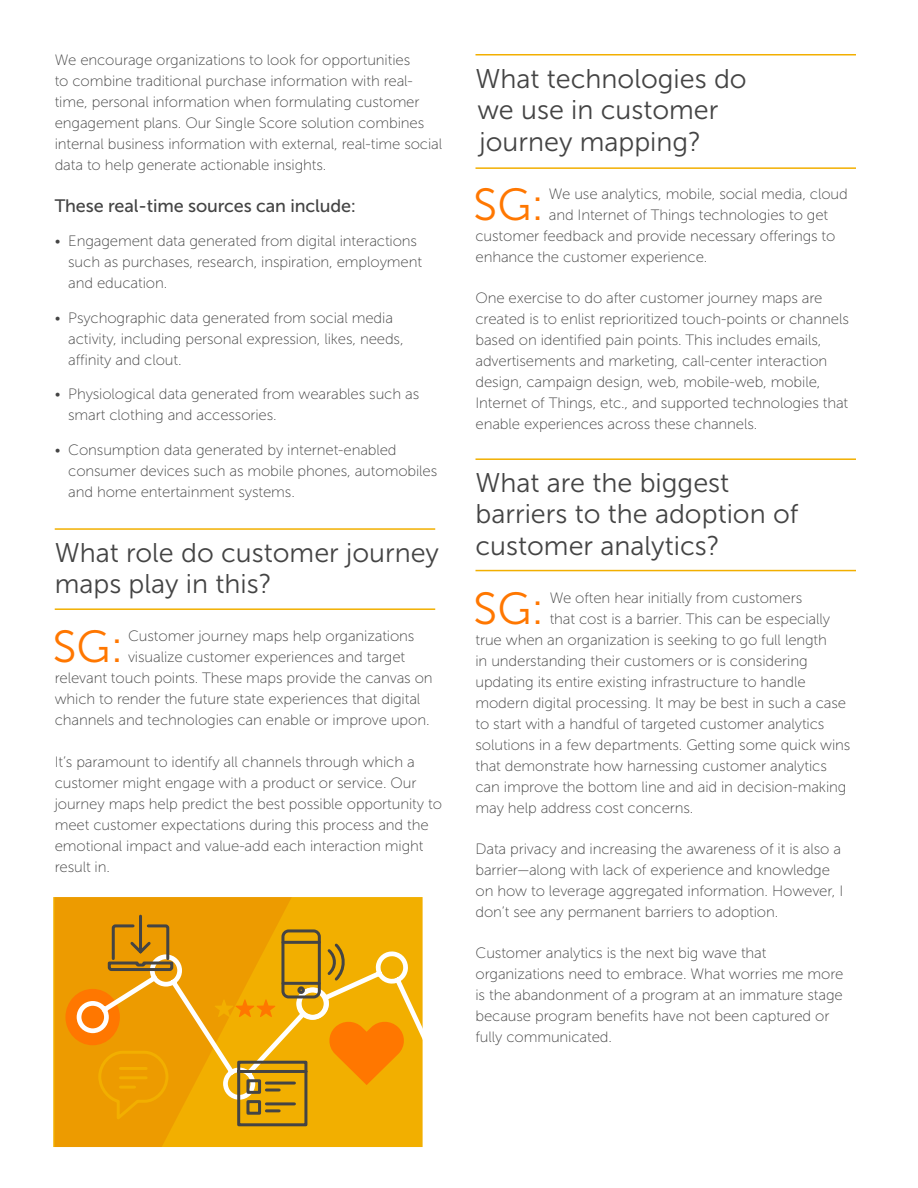
<style>
.page{position:relative;width:918px;height:1188px;background:#fff}
.page>*{position:absolute;margin:0;border:0;box-sizing:border-box;transform-origin:0 0}
.t1{font:44.85px "Museo Sans For Dell 300";color:#f70}
.t2{font:27px/31.5px "Museo Sans For Dell 300";color:#444}
.t3{font:18px "Museo Sans For Dell 500";letter-spacing:-.01em;color:#444}
.t4{font:15px/21px "Museo Sans For Dell 100";letter-spacing:-.01em;color:#444}
</style>
<div class="page">
<div style="left:53px;top:897px;width:370px;height:250px;background:#f2af00;border:3px solid #f2af00"></div>
<svg style="left:55px;top:897px;width:237px;height:250px;fill:#ed9b00"></svg>
<div style="left:65px;top:989px;width:55px;height:56px;background:#f70;border-radius:50%"></div>
<hr style="left:55px;top:528px;width:380px;height:2px;background:#f2af00">
<hr style="left:55px;top:608px;width:380px;height:2px;background:#f2af00">
<svg style="left:74px;top:913px;width:349px;height:215px"></svg>
<hr style="left:283px;top:941px;width:36px;height:3px;background:#444">
<hr style="left:283px;top:982px;width:36px;height:3px;background:#444">
<hr style="left:476px;top:54px;width:380px;height:2px;background:#f2af00">
<hr style="left:476px;top:167px;width:380px;height:2px;background:#f2af00">
<hr style="left:476px;top:570px;width:380px;height:1px;background:#f2af00">
<hr style="left:476px;top:458px;width:380px;height:2px;background:#f2af00">
<p class="t4" style="left:55px;top:50px;width:389px">We encourage organizations to look for opportunities<br>to combine traditional purchase information with real&shy;time, personal information when formulating customer engagement plans. Our Single Score solution combines internal business information with external, real-time social data to help generate actionable insights.</p>
<p class="t3" style="left:55px;top:195px;width:303px">These real-time sources can include:</p>
<p class="t4" style="left:68px;top:231px;width:355px;text-indent:-14px">• Engagement data generated from digital interactions such as purchases, research, inspiration, employment and education.</p>
<p class="t4" style="left:68px;top:307px;width:337px;text-indent:-14px">• Psychographic data generated from social media activity, including personal expression, likes, needs, affinity and clout.</p>
<p class="t4" style="left:68px;top:384px;width:352px;text-indent:-14px">• Physiological data generated from wearables such as smart clothing and accessories.</p>
<p class="t4" style="left:68px;top:439px;width:371px;text-indent:-14px">• Consumption data generated by internet-enabled consumer devices such as mobile phones, automobiles and home entertainment systems.</p>
<h2 class="t2" style="left:55px;top:537px;width:386px">What role do customer journey maps play in this?</h2>
<h1 class="t1" style="left:52px;top:623px;width:73px">SG:</h1>
<p class="t4" style="left:128px;top:626px;width:288px">Customer journey maps help organizations</p>
<p class="t4" style="left:128px;top:647px;width:279px">visualize customer experiences and target</p>
<p class="t4" style="left:55px;top:668px;width:379px">relevant touch points. These maps provide the canvas on</p>
<p class="t4" style="left:55px;top:689px;width:367px">which to render the future state experiences that digital</p>
<p class="t4" style="left:55px;top:710px;width:376px">channels and technologies can enable or improve upon.</p>
<p class="t4" style="left:55px;top:751px;width:389px">It’s paramount to identify all channels through which a customer might engage with a product or service. Our journey maps help predict the best possible opportunity to meet customer expectations during this process and the emotional impact and value-add each interaction might result in.</p>
<h2 class="t2" style="left:476px;top:63px;width:273px">What technologies do we use in customer journey mapping?</h2>
<h1 class="t1" style="left:473px;top:180px;width:73px">SG:</h1>
<p class="t4" style="left:549px;top:183px;width:301px">We use analytics, mobile, social media, cloud</p>
<p class="t4" style="left:549px;top:204px;width:281px">and Internet of Things technologies to get</p>
<p class="t4" style="left:475px;top:225px;width:362px">customer feedback and provide necessary offerings to</p>
<p class="t4" style="left:475px;top:246px;width:233px">enhance the customer experience.</p>
<p class="t4" style="left:475px;top:287px;width:375px">One exercise to do after customer journey maps are created is to enlist reprioritized touch-points or channels based on identified pain points. This includes emails, advertisements and marketing, call-center interaction design, campaign design, web, mobile-web, mobile, Internet of Things, etc., and supported technologies that enable experiences across these channels.</p>
<h2 class="t2" style="left:476px;top:467px;width:324px">What are the biggest barriers to the adoption of customer analytics?</h2>
<h1 class="t1" style="left:473px;top:584px;width:73px">SG:</h1>
<p class="t4" style="left:550px;top:587px;width:254px">We often hear initially from customers</p>
<p class="t4" style="left:550px;top:608px;width:282px">that cost is a barrier. This can be especially</p>
<p class="t4" style="left:475px;top:629px;width:353px">true when an organization is seeking to go full length</p>
<p class="t4" style="left:475px;top:650px;width:334px">in understanding their customers or is considering</p>
<p class="t4" style="left:475px;top:671px;width:332px">updating its entire existing infrastructure to handle</p>
<p class="t4" style="left:475px;top:692px;width:372px">modern digital processing. It may be best in such a case</p>
<p class="t4" style="left:475px;top:713px;width:350px">to start with a handful of targeted customer analytics</p>
<p class="t4" style="left:475px;top:734px;width:377px">solutions in a few departments. Getting some quick wins</p>
<p class="t4" style="left:475px;top:755px;width:353px">that demonstrate how harnessing customer analytics</p>
<p class="t4" style="left:475px;top:776px;width:372px">can improve the bottom line and aid in decision-making</p>
<p class="t4" style="left:475px;top:797px;width:219px">may help address cost concerns.</p>
<p class="t4" style="left:475px;top:839px;width:369px">Data privacy and increasing the awareness of it is also a barrier—along with lack of experience and knowledge on how to leverage aggregated information. However, I don’t see any permanent barriers to adoption.</p>
<p class="t4" style="left:475px;top:943px;width:369px">Customer analytics is the next big wave that organizations need to embrace. What worries me more is the abandonment of a program at an immature stage because program benefits have not been captured or fully communicated.</p>
</div>
